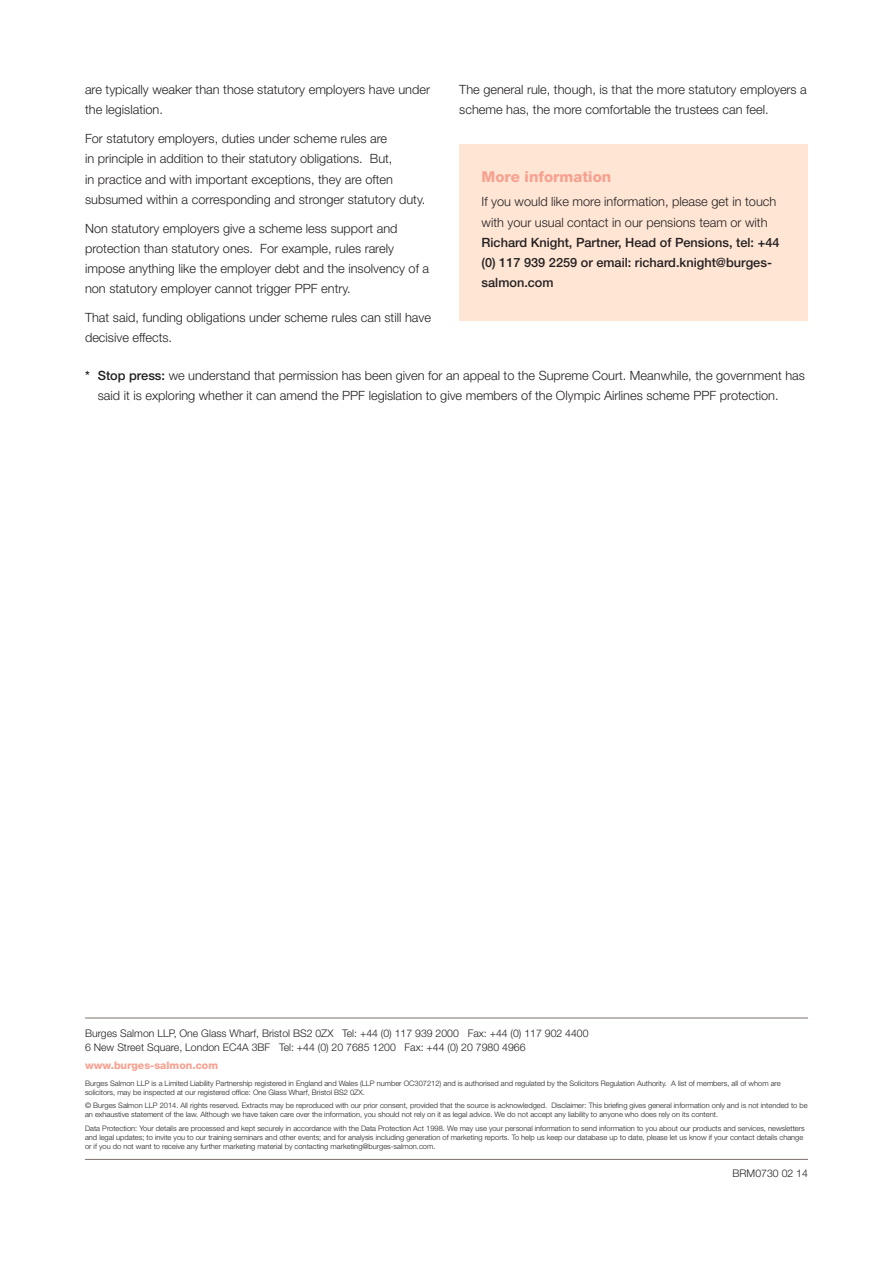
<style>
.page{position:relative;width:893px;height:1263px;background:#fff}
.page>*{position:absolute;margin:0;border:0;box-sizing:border-box;transform-origin:0 0}
.subtitle_-_pink{font:800 15px "Helvetica Neue LT Std";color:#f7a291}
.bodytext{font:300 12.75px/20.2px "Helvetica Neue LT Std";color:#231f20}
.bodytext-2{font:500 12.75px/20.2px "Helvetica Neue LT Std";color:#231f20}
.t1{font:300 10.5px/13.5px "Helvetica Neue LT Std";color:#231f20}
.t2{font:800 10.5px "Helvetica Neue LT Std";color:#f7a291}
.disclaimer{font:300 7.5px/9px "Helvetica Neue LT Std";color:#231f20}
.s1{font-weight:300}
.s2{font-weight:500}
</style>
<div class="page">
<hr style="left:85px;top:1159px;width:723px;height:1px;background:#7d716c">
<hr style="left:85px;top:1017px;width:723px;height:1px;background:#7d716c">
<div style="left:459px;top:145px;width:349px;height:176px;background:#fee5d4"></div>
<p class="bodytext" style="left:85px;top:79px;width:347px">are typically weaker than those statutory employers have under the legislation.</p>
<p class="bodytext" style="left:85px;top:128px;width:342px">For statutory employers, duties under scheme rules are<br>in principle in addition to their statutory obligations. But,<br>in practice and with important exceptions, they are often subsumed within a corresponding and stronger statutory duty.</p>
<p class="bodytext" style="left:85px;top:218px;width:346px">Non statutory employers give a scheme less support and protection than statutory ones. For example, rules rarely impose anything like the employer debt and the insolvency of a non statutory employer cannot trigger PPF entry.</p>
<p class="bodytext" style="left:85px;top:307px;width:347px">That said, funding obligations under scheme rules can still have decisive effects.</p>
<p class="bodytext" style="left:459px;top:79px;width:349px">The general rule, though, is that the more statutory employers a scheme has, the more comfortable the trustees can feel.</p>
<p class="subtitle_-_pink" style="left:482px;top:168px;width:131px">More information</p>
<p class="bodytext-2" style="left:482px;top:192px;width:299px"><span class="s1">If you would like more information, please get in touch with your usual contact in our pensions team or with </span>Richard Knight, Partner, Head of Pensions, tel: +44 (0) 117 939 2259 or email: richard.knight@burges&shy;salmon.com</p>
<p class="bodytext" style="left:98px;top:366px;width:709px;line-height:19.5px;text-indent:-13px"><span class="s2">* Stop press:</span> we understand that permission has been given for an appeal to the Supreme Court. Meanwhile, the government has said it is exploring whether it can amend the PPF legislation to give members of the Olympic Airlines scheme PPF protection.</p>
<p class="t1" style="left:85px;top:1026px;width:505px">Burges Salmon LLP, One Glass Wharf, Bristol BS2 0ZX Tel: +44 (0) 117 939 2000 Fax: +44 (0) 117 902 4400<br>6 New Street Square, London EC4A 3BF Tel: +44 (0) 20 7685 1200 Fax: +44 (0) 20 7980 4966</p>
<p class="t2" style="left:85px;top:1058px;width:135px">www.burges-salmon.com</p>
<p class="disclaimer" style="left:85px;top:1079px;width:697px">Burges Salmon LLP is a Limited Liability Partnership registered in England and Wales (LLP number OC307212) and is authorised and regulated by the Solicitors Regulation Authority. A list of members, all of whom are solicitors, may be inspected at our registered office: One Glass Wharf, Bristol BS2 0ZX.</p>
<p class="disclaimer" style="left:85px;top:1101px;width:724px">© Burges Salmon LLP 2014. All rights reserved. Extracts may be reproduced with our prior consent, provided that the source is acknowledged. Disclaimer: This briefing gives general information only and is not intended to be an exhaustive statement of the law. Although we have taken care over the information, you should not rely on it as legal advice. We do not accept any liability to anyone who does rely on its content.</p>
<p class="disclaimer" style="left:85px;top:1123px;width:721px">Data Protection: Your details are processed and kept securely in accordance with the Data Protection Act 1998. We may use your personal information to send information to you about our products and services, newsletters and legal updates; to invite you to our training seminars and other events; and for analysis including generation of marketing reports. To help us keep our database up to date, please let us know if your contact details change or if you do not want to receive any further marketing material by contacting marketing@burges-salmon.com.</p>
<p class="t1" style="left:733px;top:1167px;width:77px">BRM0730 02 14</p>
</div>
